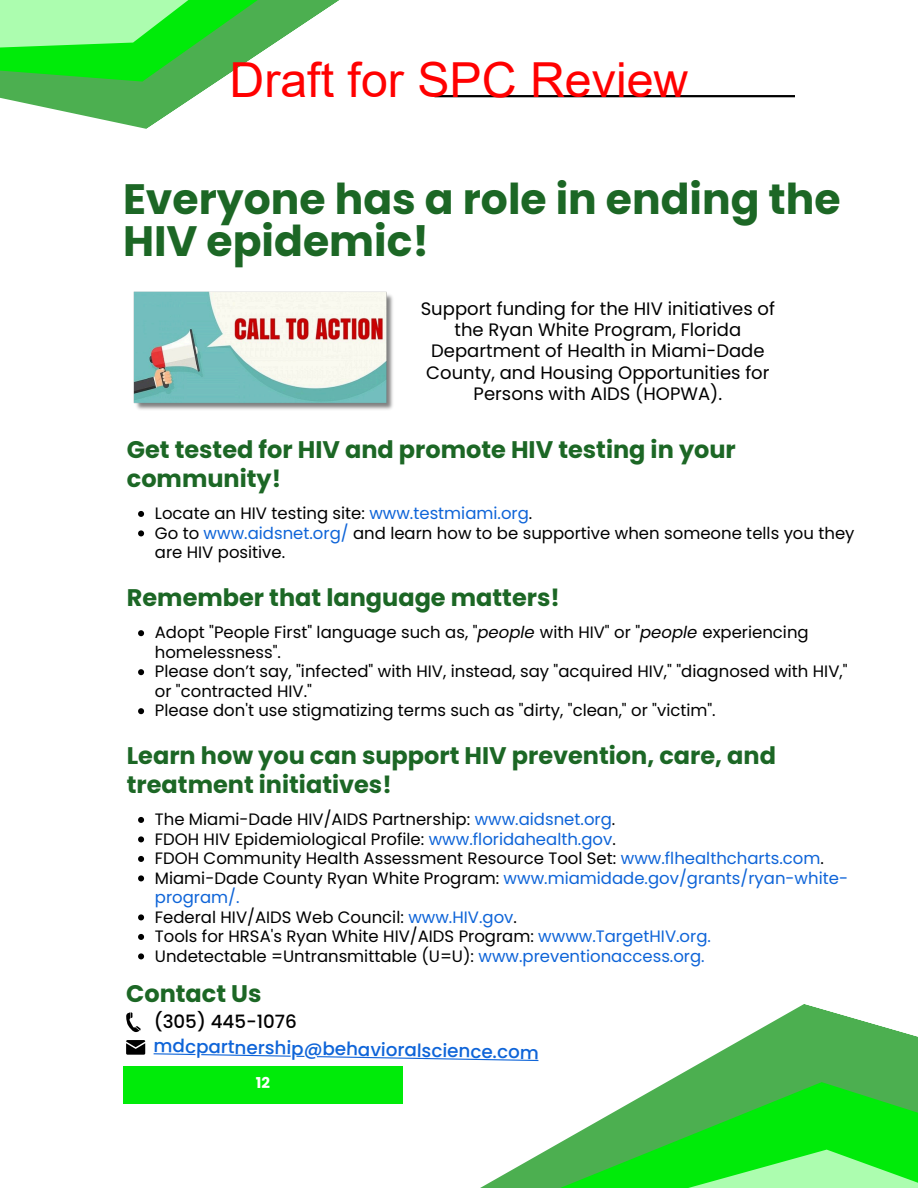
<style>
.page{position:relative;width:918px;height:1188px;background:#fff}
.page>*{position:absolute;margin:0;border:0;box-sizing:border-box;transform-origin:0 0}
.t1{font:48.3px "Arial";color:#f00}
.t2{font:700 42.45px/42.3px "Poppins";color:#1c6725}
.t3{font:700 24px/28.5px "Poppins";color:#1c6725}
.t4{font:500 18.3px "Poppins";color:#0e64d8}
.t5{font:500 18.3px "Poppins";color:#000}
.t6{font:18px/21.3px "Poppins";color:#000;text-align:center}
.t7{font:16.5px/19.5px "Poppins";color:#000}
.t8{font:16.5px/19.5px "Poppins";color:#0e64d8}
.t9{font:700 15px "Poppins";color:#fff}
.s1{color:#0e64d8}
.s2{font-style:italic}
.s3{color:#000}
</style>
<div class="page">
<svg style="left:0;top:0;width:494px;height:129px"></svg>
<hr style="left:435px;top:95px;width:360px;height:2px;background:#000">
<div style="left:123px;top:1066px;width:280px;height:38px;background:#00eb09"></div>
<svg style="left:126px;top:1012px;width:15px;height:20px"></svg>
<svg style="left:126px;top:1040px;width:19px;height:15px"></svg>
<svg style="left:154px;top:1053px;width:128px;height:4px"></svg>
<img style="left:133px;top:292px;width:260px;height:118px">
<svg style="left:138px;top:511px;width:6px;height:6px"></svg>
<svg style="left:138px;top:530px;width:6px;height:6px"></svg>
<svg style="left:138px;top:630px;width:6px;height:6px"></svg>
<svg style="left:138px;top:669px;width:6px;height:6px"></svg>
<svg style="left:138px;top:708px;width:6px;height:6px"></svg>
<svg style="left:138px;top:817px;width:6px;height:6px"></svg>
<svg style="left:138px;top:836px;width:6px;height:6px"></svg>
<svg style="left:138px;top:856px;width:6px;height:6px"></svg>
<svg style="left:138px;top:875px;width:6px;height:6px"></svg>
<svg style="left:138px;top:914px;width:6px;height:6px"></svg>
<svg style="left:138px;top:934px;width:6px;height:6px"></svg>
<svg style="left:138px;top:953px;width:6px;height:6px"></svg>
<svg style="left:282px;top:1016px;width:636px;height:172px"></svg>
<h1 class="t1" style="left:230px;top:47px;width:460px">Draft for SPC Review</h1>
<h2 class="t2" style="left:123px;top:178px;width:719px">Everyone has a role in ending the<br>HIV epidemic!</h2>
<p class="t6" style="left:421px;top:298px;width:356px">Support funding for the HIV initiatives of the Ryan White Program, Florida Department of Health in Miami-Dade County, and Housing Opportunities for Persons with AIDS (HOPWA).</p>
<h2 class="t3" style="left:127px;top:436px;width:611px">Get tested for HIV and promote HIV testing in your community!</h2>
<p class="t7" style="left:155px;top:504px;width:379px">Locate an HIV testing site: <span class="s1">www.testmiami.org</span>.</p>
<p class="t7" style="left:155px;top:523px;width:701px">Go to <span class="s1">www.aidsnet.org/</span> and learn how to be supportive when someone tells you they are HIV positive.</p>
<h2 class="t3" style="left:127px;top:584px;width:435px">Remember that language matters!</h2>
<p class="t7" style="left:155px;top:623px;width:655px">Adopt "People First" language such as, "<span class="s2">people</span> with HIV" or "<span class="s2">people</span> experiencing homelessness".</p>
<p class="t7" style="left:155px;top:662px;width:694px">Please don’t say, "infected" with HIV, instead, say "acquired HIV," "diagnosed with HIV," or "contracted HIV."</p>
<p class="t7" style="left:155px;top:701px;width:562px">Please don't use stigmatizing terms such as "dirty, "clean," or "victim".</p>
<h2 class="t3" style="left:127px;top:742px;width:651px">Learn how you can support HIV prevention, care, and treatment initiatives!</h2>
<p class="t7" style="left:155px;top:810px;width:462px">The Miami-Dade HIV/AIDS Partnership: <span class="s1">www.aidsnet.org</span>.</p>
<p class="t7" style="left:155px;top:829px;width:463px">FDOH HIV Epidemiological Profile: <span class="s1">www.floridahealth.gov</span>.</p>
<p class="t7" style="left:155px;top:849px;width:671px">FDOH Community Health Assessment Resource Tool Set: <span class="s1">www.flhealthcharts.com</span>.</p>
<p class="t8" style="left:155px;top:868px;width:695px"><span class="s3">Miami-Dade County Ryan White Program:</span> www.miamidade.gov/grants/ryan-white&shy;program/.</p>
<p class="t7" style="left:155px;top:907px;width:364px">Federal HIV/AIDS Web Council: <span class="s1">www.HIV.gov</span>.</p>
<p class="t7" style="left:155px;top:927px;width:558px">Tools for HRSA's Ryan White HIV/AIDS Program: <span class="s1">wwww.TargetHIV.org.</span></p>
<p class="t7" style="left:155px;top:946px;width:551px">Undetectable =Untransmittable (U=U): <span class="s1">www.preventionaccess.org.</span></p>
<p class="t3" style="left:126px;top:980px;width:137px">Contact Us</p>
<h1 class="t5" style="left:154px;top:1009px;width:145px">(305) 445-1076</h1>
<p class="t4" style="left:154px;top:1033px;width:387px;rotate:1deg">mdcpartnership@behavioralscience.com</p>
<p class="t9" style="left:256px;top:1072px;width:16px">12</p>
</div>
